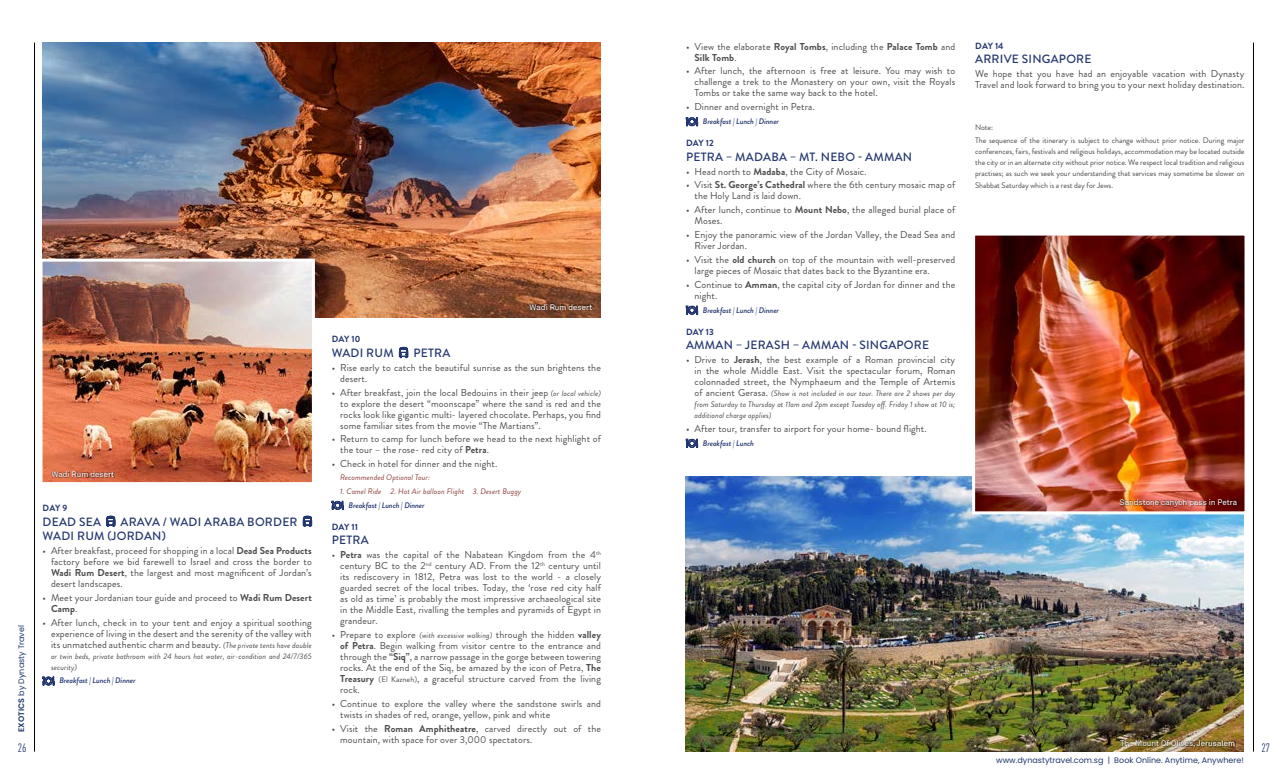
<style>
.page{position:relative;width:1287px;height:780px;background:#fff}
.page>*{position:absolute;margin:0;border:0;box-sizing:border-box;transform-origin:0 0}
.t1{font:500 12px/14.4px "Brandon Grotesque";letter-spacing:.02em;color:#22366f}
.t2{font:condensed 12px "DIN Pro";color:#1e376c}
.t3{font:10px/11px "Brandon Grotesque";letter-spacing:.01em;color:#4d4d4f}
.t4{font:700 9px "Brandon Grotesque";color:#22366f}
.t5{font:8px/11px "Brandon Grotesque";letter-spacing:-.01em;color:#4d4d4f}
.t6{font:italic 8px/11px "Brandon Grotesque";letter-spacing:.01em;color:#4d4d4f}
.t7{font:italic 500 8px "Brandon Grotesque";letter-spacing:-.01em;color:#22366f}
.t8{font:8px "Akkurat Pro";color:#fff}
.t9{font:8px "Poppins";color:#1e376c}
.t10{font:italic 8px "Brandon Grotesque";letter-spacing:.01em;color:#8f413c}
.s1{font-weight:700}
.s2{font-style:normal;font-size:10px}
.s3{font-style:italic;font-size:8px}
.s4{font-size:8px}
.s5{font-weight:600}
</style>
<div class="page">
<hr style="left:1253px;top:43px;width:1px;height:708px;background:#000">
<hr style="left:34px;top:43px;width:1px;height:708px;background:#000">
<img style="left:43px;top:43px;width:558px;height:274px">
<img style="left:685px;top:476px;width:559px;height:275px">
<div style="left:530px;top:304px;width:63px;height:6px;background:#000;opacity:.75"></div>
<div style="left:1120px;top:740px;width:116px;height:8px;background:#000;opacity:.75"></div>
<img style="left:44px;top:262px;width:267px;height:219px">
<div style="left:40px;top:258px;width:275px;height:227px;border:3px solid #fff"></div>
<img style="left:976px;top:236px;width:267px;height:274px">
<div style="left:972px;top:232px;width:275px;height:282px;border:3px solid #fff"></div>
<div style="left:51px;top:471px;width:64px;height:6px;background:#000;opacity:.75"></div>
<div style="left:1120px;top:499px;width:118px;height:8px;background:#000;opacity:.75"></div>
<svg style="left:106px;top:515px;width:9px;height:11px"></svg>
<svg style="left:303px;top:515px;width:9px;height:11px"></svg>
<svg style="left:42px;top:676px;width:12px;height:9px"></svg>
<svg style="left:399px;top:346px;width:9px;height:12px"></svg>
<svg style="left:332px;top:500px;width:11px;height:9px"></svg>
<svg style="left:686px;top:117px;width:12px;height:9px"></svg>
<svg style="left:686px;top:305px;width:12px;height:9px"></svg>
<svg style="left:686px;top:438px;width:12px;height:9px"></svg>
<p class="t4" style="left:975px;top:39px;width:30px">DAY 14</p>
<p class="t1" style="left:975px;top:52px;width:118px">ARRIVE SINGAPORE</p>
<p class="t3" style="left:975px;top:68px;width:271px">We hope that you have had an enjoyable vacation with Dynasty<br>Travel and look forward to bring you to your next holiday destination.</p>
<p class="t5" style="left:975px;top:120px;width:271px;line-height:13.8px">Note:<br>The sequence of the itinerary is subject to change without prior notice. During major</p>
<p class="t5" style="left:975px;top:146px;width:271px;text-align:justify">conferences, fairs, festivals and religious holidays, accommodation may be located outside the city or in an alternate city without prior notice. We respect local tradition and religious practises; as such we seek your understanding that services may sometime be slower on Shabbat Saturday which is a rest day for Jews.</p>
<p class="t3" style="left:695px;top:41px;width:262px;text-indent:-8px">• View the elaborate <span class="s1">Royal Tombs</span>, including the <span class="s1">Palace Tomb</span> and<br><span class="s1">Silk Tomb</span>.</p>
<p class="t3" style="left:695px;top:66px;width:262px;text-align:justify;text-indent:-8px">• After lunch, the afternoon is free at leisure. You may wish to challenge a trek to the Monastery on your own, visit the Royals Tombs or take the same way back to the hotel.</p>
<p class="t3" style="left:686px;top:101px;width:130px">• Dinner and overnight in Petra.</p>
<p class="t7" style="left:703px;top:116px;width:78px">Breakfast | Lunch | Dinner</p>
<p class="t4" style="left:686px;top:137px;width:29px">DAY 12</p>
<p class="t1" style="left:686px;top:149px;width:228px">PETRA – MADABA – MT. NEBO - AMMAN</p>
<p class="t3" style="left:686px;top:166px;width:182px">• Head north to <span class="s1">Madaba</span>, the City of Mosaic.</p>
<p class="t3" style="left:694px;top:179px;width:262px;text-indent:-9px">• Visit <span class="s1">St. George’s Cathedral</span> where the 6th century mosaic map of the Holy Land is laid down.</p>
<p class="t3" style="left:694px;top:204px;width:262px;text-indent:-8px">• After lunch, continue to <span class="s1">Mount Nebo</span>, the alleged burial place of<br>Moses.</p>
<p class="t3" style="left:694px;top:229px;width:262px;text-indent:-8px">• Enjoy the panoramic view of the Jordan Valley, the Dead Sea and<br>River Jordan.</p>
<p class="t3" style="left:694px;top:254px;width:262px;text-indent:-8px">• Visit the <span class="s1">old church</span> on top of the mountain with well-preserved large pieces of Mosaic that dates back to the Byzantine era.</p>
<p class="t3" style="left:694px;top:279px;width:262px;text-indent:-8px">• Continue to <span class="s1">Amman</span>, the capital city of Jordan for dinner and the night.</p>
<p class="t7" style="left:703px;top:304px;width:78px">Breakfast | Lunch | Dinner</p>
<p class="t4" style="left:686px;top:325px;width:29px">DAY 13</p>
<p class="t1" style="left:686px;top:338px;width:245px">AMMAN – JERASH – AMMAN - SINGAPORE</p>
<p class="t3" style="left:694px;top:354px;width:262px;text-align:justify;text-indent:-8px">• Drive to <span class="s1">Jerash</span>, the best example of a Roman provincial city in the whole Middle East. Visit the spectacular forum, Roman colonnaded street, the Nymphaeum and the Temple of Artemis</p>
<p class="t6" style="left:694px;top:388px;width:262px;text-align:justify"><span class="s2">of ancient Gerasa.</span> (Show is not included in our tour. There are 2 shows per day from Saturday to Thursday at 11am and 2pm except Tuesday off. Friday 1 show at 10 is; additional charge applies)</p>
<p class="t3" style="left:686px;top:423px;width:242px">• After tour, transfer to airport for your home- bound flight.</p>
<p class="t7" style="left:703px;top:437px;width:53px">Breakfast | Lunch</p>
<p class="t8" style="left:530px;top:302px;width:64px">Wadi Rum desert</p>
<p class="t4" style="left:332px;top:333px;width:30px">DAY 10</p>
<p class="t1" style="left:332px;top:345px;width:64px">WADI RUM</p>
<p class="t1" style="left:413px;top:345px;width:38px">PETRA</p>
<p class="t3" style="left:340px;top:362px;width:262px;text-indent:-8px">• Rise early to catch the beautiful sunrise as the sun brightens the desert.</p>
<p class="t3" style="left:340px;top:386px;width:262px;text-align:justify;text-indent:-9px">• After breakfast, join the local Bedouins in their jeep <span class="s3">(or local vehicle) </span>to explore the desert “moonscape” where the sand is red and the rocks look like gigantic multi- layered chocolate. Perhaps, you find some familiar sites from the movie “The Martians”.</p>
<p class="t3" style="left:340px;top:433px;width:262px;text-indent:-8px">• Return to camp for lunch before we head to the next highlight of the tour – the rose- red city of <span class="s1">Petra</span>.</p>
<p class="t3" style="left:332px;top:458px;width:167px">• Check in hotel for dinner and the night.</p>
<p class="t10" style="left:340px;top:472px;width:91px">Recommended Optional Tour:</p>
<p class="t10" style="left:340px;top:485px;width:183px">1. Camel Ride 2. Hot Air balloon Flight 3. Desert Buggy</p>
<p class="t7" style="left:349px;top:499px;width:78px">Breakfast | Lunch | Dinner</p>
<p class="t4" style="left:332px;top:520px;width:28px">DAY 11</p>
<p class="t1" style="left:332px;top:533px;width:38px">PETRA</p>
<p class="t3" style="left:340px;top:549px;width:262px;text-align:justify;text-indent:-9px">• <span class="s1">Petra</span> was the capital of the Nabatean Kingdom from the 4<sup>th </sup>century BC to the 2<sup>nd</sup> century AD. From the 12<sup>th</sup> century until its rediscovery in 1812, Petra was lost to the world - a closely guarded secret of the local tribes. Today, the ‘rose red city half as old as time’ is probably the most impressive archaeological site in the Middle East, rivalling the temples and pyramids of Egypt in grandeur.</p>
<p class="t3" style="left:340px;top:629px;width:262px;text-align:justify;text-indent:-9px">• Prepare to explore <span class="s3">(with excessive walking)</span> through the hidden <span class="s1">valley of Petra</span>. Begin walking from visitor centre to the entrance and through the <span class="s1">“Siq”</span>, a narrow passage in the gorge between towering rocks. At the end of the Siq, be amazed by the icon of Petra, <span class="s1">The Treasury</span> <span class="s4">(El Kazneh)</span>, a graceful structure carved from the living rock.</p>
<p class="t3" style="left:340px;top:698px;width:262px;text-indent:-8px">• Continue to explore the valley where the sandstone swirls and twists in shades of red, orange, yellow, pink and white</p>
<p class="t3" style="left:340px;top:723px;width:262px;text-indent:-9px">• Visit the <span class="s1">Roman Amphitheatre</span>, carved directly out of the mountain, with space for over 3,000 spectators.</p>
<p class="t8" style="left:52px;top:469px;width:64px">Wadi Rum desert</p>
<p class="t8" style="left:1120px;top:498px;width:119px">Sandstone canyon pass in Petra</p>
<p class="t4" style="left:43px;top:501px;width:26px">DAY 9</p>
<p class="t1" style="left:43px;top:514px;width:60px">DEAD SEA</p>
<p class="t1" style="left:43px;top:514px;width:257px;text-indent:78px">ARAVA / WADI ARABA BORDER<br>WADI RUM (JORDAN)</p>
<p class="t3" style="left:51px;top:545px;width:262px;text-align:justify;text-indent:-9px">• After breakfast, proceed for shopping in a local <span class="s1">Dead Sea Products </span>factory before we bid farewell to Israel and cross the border to <span class="s1">Wadi Rum Desert</span>, the largest and most magnificent of Jordan’s desert landscapes.</p>
<p class="t3" style="left:51px;top:592px;width:262px;text-indent:-8px">• Meet your Jordanian tour guide and proceed to <span class="s1">Wadi Rum Desert<br>Camp</span>.</p>
<p class="t3" style="left:51px;top:616px;width:262px;text-align:justify;text-indent:-8px">• After lunch, check in to your tent and enjoy a spiritual soothing experience of living in the desert and the serenity of the valley with its unmatched authentic charm and beauty. <span class="s3">(The private tents have double</span></p>
<p class="t6" style="left:51px;top:650px;width:262px">or twin beds, private bathroom with 24 hours hot water, air-condition and 24/7/365 security)</p>
<p class="t7" style="left:59px;top:675px;width:78px">Breakfast | Lunch | Dinner</p>
<p class="t9" style="left:17px;top:731px;width:108px;rotate:-90deg"><span class="s5">EXOTICS</span> by Dynasty Travel</p>
<p class="t8" style="left:1120px;top:738px;width:117px">The Mount Of Olives, Jerusalem</p>
<p class="t2" style="left:18px;top:740px;width:10px">26</p>
<p class="t2" style="left:1262px;top:740px;width:10px">27</p>
<p class="t9" style="left:996px;top:756px;width:249px">www.dynastytravel.com.sg | Book Online. Anytime, Anywhere!</p>
</div>
